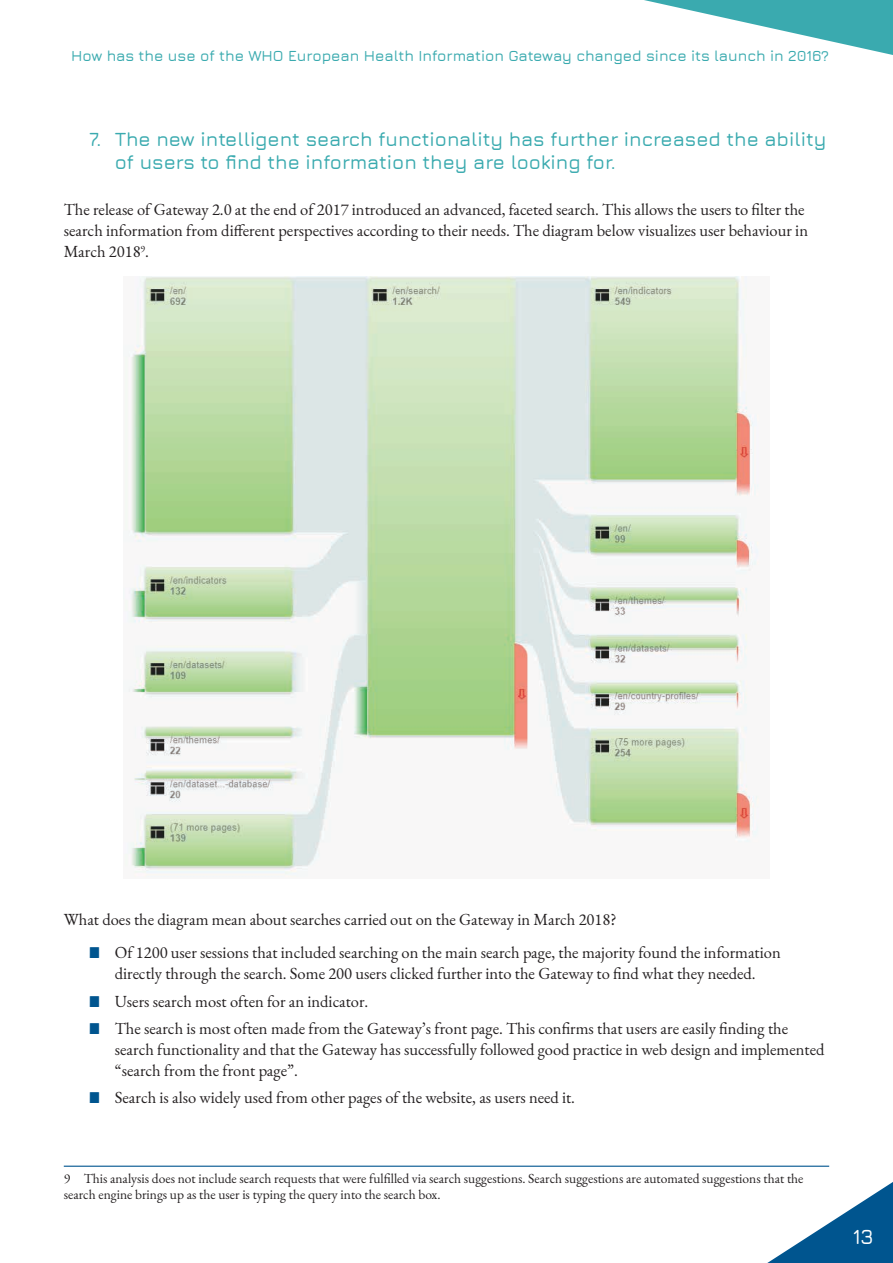
<style>
.page{position:relative;width:893px;height:1263px;background:#fff}
.page>*{position:absolute;margin:0;border:0;box-sizing:border-box;transform-origin:0 0}
.t1{font:600 21px "Jura";color:#fff}
.t2{font:600 19.5px/22.5px "Jura";color:#3aaaaf}
.t3{font:16.5px/21px "EB Garamond";color:#231f20}
.t4{font:600 15px "Jura";color:#3aaaaf}
.t5{font:13.5px/16.5px "EB Garamond";color:#231f20}
.s1{color:#00558f}
</style>
<div class="page">
<svg style="left:644px;top:0;width:249px;height:55px"></svg>
<svg style="left:767px;top:1182px;width:126px;height:81px"></svg>
<img style="left:125px;top:277px;width:634px;height:600px">
<hr style="left:64px;top:1165px;width:765px;height:2px;background:#00558f">
<p class="t4" style="left:71px;top:45px;width:760px">How has the use of the WHO European Health Information Gateway changed since its launch in 2016?</p>
<p class="t2" style="left:115px;top:127px;width:713px;text-indent:-26px">7. The new intelligent search functionality has further increased the ability of users to find the information they are looking for.</p>
<p class="t3" style="left:64px;top:199px;width:746px">The release of Gateway 2.0 at the end of 2017 introduced an advanced, faceted search. This allows the users to filter the search information from different perspectives according to their needs. The diagram below visualizes user behaviour in<br>March 2018<sup>9</sup>.</p>
<p class="t3" style="left:64px;top:908px;width:554px">What does the diagram mean about searches carried out on the Gateway in March 2018?</p>
<p class="t3" style="left:89px;top:942px;width:693px;text-align:center"><span class="s1">■</span> Of 1200 user sessions that included searching on the main search page, the majority found the information directly through the search. Some 200 users clicked further into the Gateway to find what they needed.</p>
<p class="t3" style="left:89px;top:991px;width:281px"><span class="s1">■</span> Users search most often for an indicator.</p>
<p class="t3" style="left:115px;top:1018px;width:711px;text-indent:-26px"><span class="s1">■</span> The search is most often made from the Gateway’s front page. This confirms that users are easily finding the search functionality and that the Gateway has successfully followed good practice in web design and implemented “search from the front page”.</p>
<p class="t3" style="left:89px;top:1087px;width:487px"><span class="s1">■</span> Search is also widely used from other pages of the website, as users need it.</p>
<p class="t5" style="left:64px;top:1170px;width:741px">9 This analysis does not include search requests that were fulfilled via search suggestions. Search suggestions are automated suggestions that the search engine brings up as the user is typing the query into the search box.</p>
<p class="t1" style="left:853px;top:1221px;width:23px">13</p>
</div>
